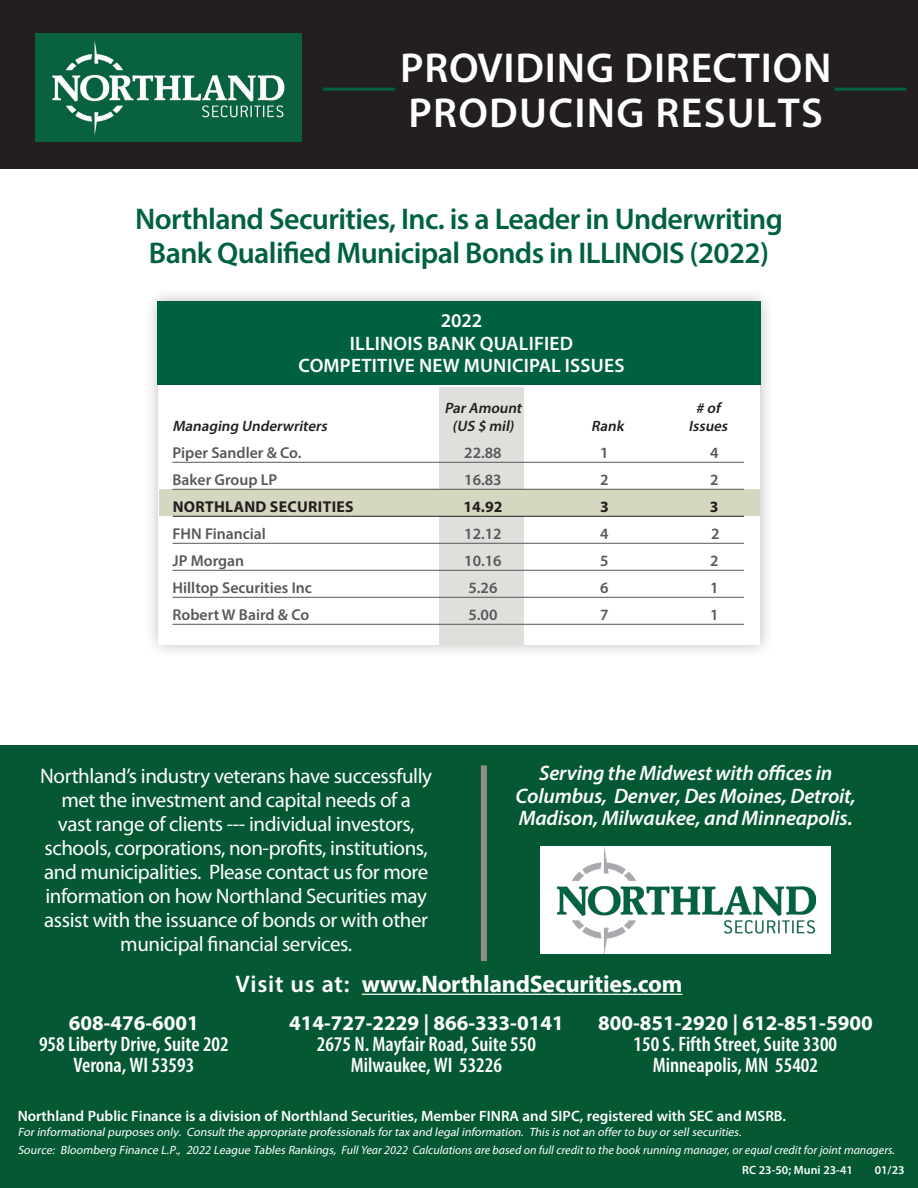
<style>
.page{position:relative;width:918px;height:1188px;background:#fff}
.page>*{position:absolute;margin:0;border:0;box-sizing:border-box;transform-origin:0 0}
.t1{font:600 42px "Myriad Pro";letter-spacing:.02em;color:#fff}
.t2{font:600 30px "Myriad Pro";letter-spacing:-.02em;color:#006142}
.t3{font:700 24px "Myriad Pro";letter-spacing:-.01em;color:#fff}
.t4{font:21px/24px "Myriad Pro";letter-spacing:-.02em;color:#fff;text-align:center}
.t5{font:600 condensed 21px "Myriad Pro";color:#fff}
.t6{font:italic 600 21px/22.5px "Myriad Pro";letter-spacing:-.01em;color:#fff;text-align:center}
.t7{font:700 21px "Myriad Pro";color:#fff}
.t8{font:600 19.5px "Myriad Pro";letter-spacing:.01em;color:#fff}
.t9{font:600 15.75px "Myriad Pro";color:#57585a}
.t10{font:700 15.75px "Myriad Pro";letter-spacing:.02em;color:#231f20}
.copy{font:600 15px "Myriad Pro";color:#fff}
.t11{font:italic 600 15px "Myriad Pro";color:#231f20}
.t12{font:italic 12px "Myriad Pro";color:#fff}
.t13{font:italic 12px "Myriad Pro";color:#fff}
.t14{font:600 12px "Myriad Pro";color:#fff}
.s1{font-weight:600}
.s2{font-style:inherit}
</style>
<div class="page">
<div style="left:0;top:0;width:918px;height:168px;background:#231f20"></div>
<img style="left:35px;top:34px;width:266px;height:108px">
<hr style="left:834px;top:88px;width:72px;height:3px;background:#006142">
<hr style="left:323px;top:88px;width:72px;height:3px;background:#006142">
<div style="left:145px;top:287px;width:629px;height:372px;background:#231f20;opacity:.3"></div>
<div style="left:159px;top:301px;width:601px;height:343px;background:#fff"></div>
<div style="left:157px;top:301px;width:604px;height:84px;background:#006142"></div>
<div style="left:0;top:745px;width:918px;height:443px;background:#045934"></div>
<div style="left:540px;top:847px;width:291px;height:107px;background:#fff"></div>
<img style="left:558px;top:847px;width:258px;height:107px">
<div style="left:481px;top:765px;width:6px;height:196px;background:#908e89"></div>
<hr style="left:362px;top:994px;width:320px;height:1px;background:#fff">
<div style="left:440px;top:387px;width:84px;height:257px;background:#dfdfdb"></div>
<div style="left:159px;top:489px;width:601px;height:27px;background:#d5d7c1"></div>
<hr style="left:173px;top:462px;width:571px;height:1px;background:#57585a">
<hr style="left:173px;top:489px;width:571px;height:1px;background:#57585a">
<hr style="left:173px;top:516px;width:571px;height:1px;background:#231f20">
<hr style="left:173px;top:543px;width:571px;height:1px;background:#57585a">
<hr style="left:173px;top:570px;width:571px;height:1px;background:#57585a">
<hr style="left:173px;top:597px;width:571px;height:1px;background:#57585a">
<hr style="left:173px;top:624px;width:571px;height:1px;background:#57585a">
<p class="t1" style="left:400px;top:41px;width:433px">PROVIDING DIRECTION</p>
<p class="t1" style="left:409px;top:86px;width:416px">PRODUCING RESULTS</p>
<p class="t2" style="left:135px;top:200px;width:649px">Northland Securities, Inc. is a Leader in Underwriting</p>
<p class="t2" style="left:149px;top:234px;width:622px">Bank Qualified Municipal Bonds in ILLINOIS (2022)</p>
<p class="t8" style="left:441px;top:308px;width:43px">2022</p>
<p class="t8" style="left:350px;top:331px;width:225px">ILLINOIS BANK QUALIFIED</p>
<p class="t8" style="left:299px;top:353px;width:327px">COMPETITIVE NEW MUNICIPAL ISSUES</p>
<p class="t11" style="left:444px;top:399px;width:82px">ParAmount</p>
<p class="t11" style="left:696px;top:399px;width:29px"># of</p>
<p class="t11" style="left:173px;top:416px;width:159px">Managing Underwriters</p>
<p class="t11" style="left:452px;top:416px;width:66px">(US $ mil)</p>
<p class="t11" style="left:591px;top:416px;width:37px">Rank</p>
<p class="t11" style="left:689px;top:416px;width:44px">Issues</p>
<p class="t9" style="left:173px;top:442px;width:130px">Piper Sandler &amp; Co.</p>
<p class="t9" style="left:464px;top:442px;width:39px">22.88</p>
<p class="t9" style="left:600px;top:442px;width:10px">1</p>
<p class="t9" style="left:710px;top:442px;width:10px">4</p>
<p class="t9" style="left:173px;top:469px;width:106px">Baker Group LP</p>
<p class="t9" style="left:464px;top:469px;width:39px">16.83</p>
<p class="t9" style="left:600px;top:469px;width:10px">2</p>
<p class="t9" style="left:710px;top:469px;width:10px">2</p>
<p class="t10" style="left:173px;top:496px;width:183px">NORTHLAND SECURITIES</p>
<p class="t10" style="left:464px;top:496px;width:41px">14.92</p>
<p class="t10" style="left:600px;top:496px;width:10px">3</p>
<p class="t10" style="left:710px;top:496px;width:10px">3</p>
<p class="t9" style="left:173px;top:523px;width:95px">FHN Financial</p>
<p class="t9" style="left:464px;top:523px;width:39px">12.12</p>
<p class="t9" style="left:600px;top:523px;width:10px">4</p>
<p class="t9" style="left:711px;top:523px;width:10px">2</p>
<p class="t9" style="left:173px;top:550px;width:73px">JP Morgan</p>
<p class="t9" style="left:464px;top:550px;width:39px">10.16</p>
<p class="t9" style="left:600px;top:550px;width:10px">5</p>
<p class="t9" style="left:710px;top:550px;width:10px">2</p>
<p class="t9" style="left:173px;top:577px;width:141px">Hilltop Securities Inc</p>
<p class="t9" style="left:469px;top:577px;width:31px">5.26</p>
<p class="t9" style="left:600px;top:577px;width:10px">6</p>
<p class="t9" style="left:710px;top:577px;width:10px">1</p>
<p class="t9" style="left:173px;top:604px;width:138px">Robert W Baird &amp; Co</p>
<p class="t9" style="left:469px;top:604px;width:31px">5.00</p>
<p class="t9" style="left:600px;top:604px;width:10px">7</p>
<p class="t9" style="left:710px;top:604px;width:10px">1</p>
<p class="t4" style="left:40px;top:765px;width:393px">Northland’s industry veterans have successfully met the investment and capital needs of a<br>vast range of clients --- individual investors, schools, corporations, non-profits, institutions, and municipalities. Please contact us for more information on how Northland Securities may assist with the issuance of bonds or with other municipal financial services.</p>
<p class="t6" style="left:516px;top:762px;width:342px">Serving the Midwest with offices in<br>Columbus, Denver, Des Moines, Detroit,<br>Madison, Milwaukee, and Minneapolis.</p>
<p class="t3" style="left:236px;top:968px;width:448px"><span class="s1">Visit us at:</span> www.NorthlandSecurities.com</p>
<p class="t7" style="left:69px;top:1009px;width:132px">608-476-6001</p>
<p class="t7" style="left:289px;top:1009px;width:276px">414-727-2229 | 866-333-0141</p>
<p class="t7" style="left:598px;top:1009px;width:276px">800-851-2920 | 612-851-5900</p>
<p class="t5" style="left:39px;top:1031px;width:191px">958 Liberty Drive, Suite 202</p>
<p class="t5" style="left:317px;top:1031px;width:221px">2675 N. Mayfair Road, Suite 550</p>
<p class="t5" style="left:634px;top:1031px;width:205px">150 S. Fifth Street, Suite 3300</p>
<p class="t5" style="left:73px;top:1052px;width:122px">Verona, WI 53593</p>
<p class="t5" style="left:351px;top:1052px;width:153px">Milwaukee, WI 53226</p>
<p class="t5" style="left:653px;top:1052px;width:167px">Minneapolis, MN 55402</p>
<p class="copy" style="left:18px;top:1106px;width:770px">Northland Public Finance is a division of Northland Securities, Member FINRA and SIPC, registered with SEC and MSRB.</p>
<p class="t13" style="left:18px;top:1125px;width:727px">Forinformationalpurposes only. Consultthe appropriate professionals fortax and legalinformation. This is notan offerto buy orsellsecurities.</p>
<p class="t12" style="left:18px;top:1142px;width:879px"><span class="s2">Source: Bloomberg Finance L.P., 2022 League Tables Rankings,</span> Full Year 2022 Calculations are based on full credit to the book running manager, or equal credit for joint managers.</p>
<p class="t14" style="left:742px;top:1162px;width:112px">RC 23-50; Muni 23-41</p>
<p class="t14" style="left:875px;top:1162px;width:31px">01/23</p>
</div>
